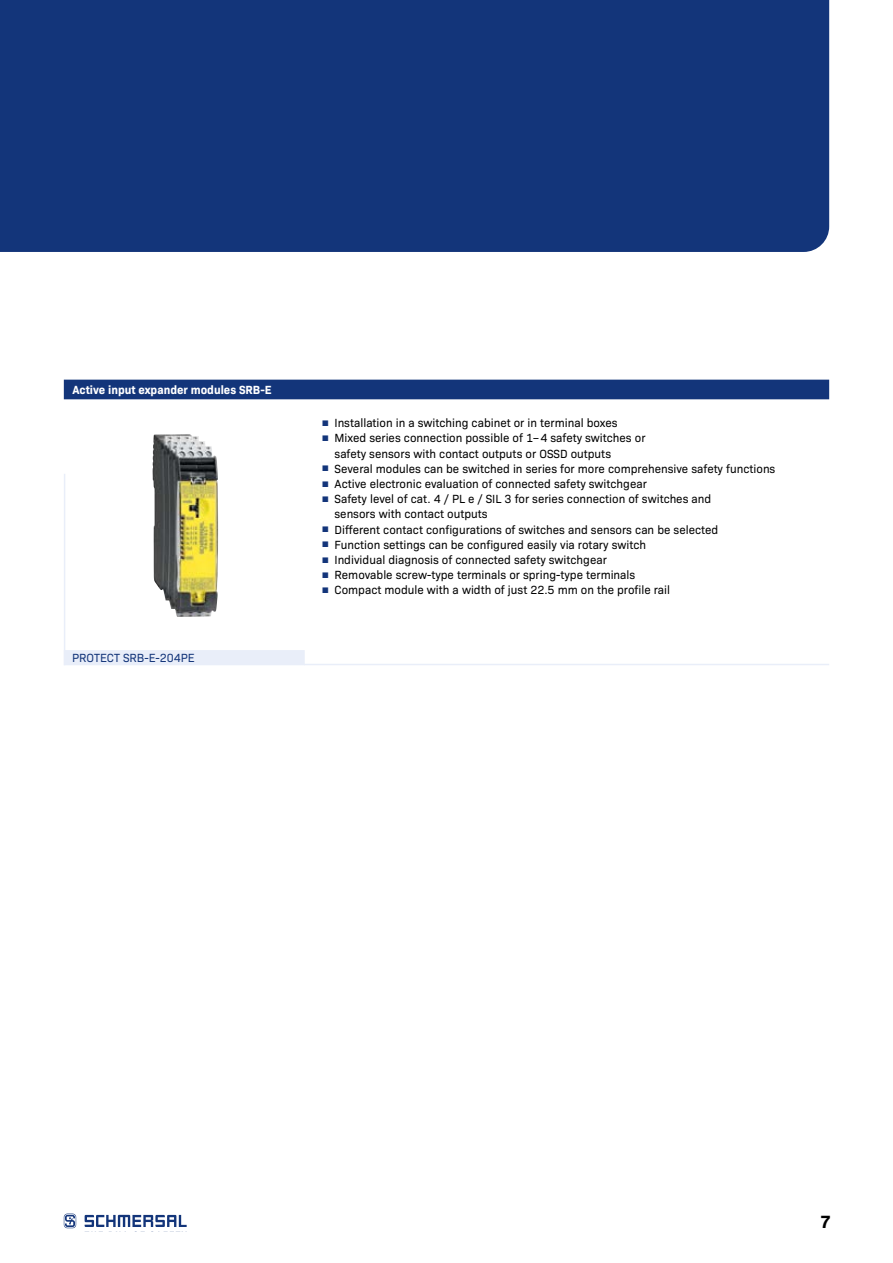
<style>
.page{position:relative;width:893px;height:1263px;background:#fff}
.page>*{position:absolute;margin:0;border:0;box-sizing:border-box;transform-origin:0 0}
.t1{font:700 18px "Bio Sans";color:#000}
.t2{font:12px/15.1px "Bio Sans";color:#000}
.t3{font:700 12px "Bio Sans";color:#fff}
.t4{font:12px "Bio Sans";color:#13357a}
.s1{font-family:"Arial";color:#13357a}
</style>
<div class="page">
<svg style="left:85px;top:1215px;width:102px;height:12px"></svg>
<svg style="left:64px;top:1213px;width:12px;height:15px"></svg>
<div style="left:0;top:0;width:829px;height:252px;background:#13357a"></div>
<div style="left:64px;top:650px;width:241px;height:15px;background:#e9eef9"></div>
<div style="left:64px;top:380px;width:765px;height:19px;background:#13357a"></div>
<hr style="left:64px;top:474px;width:1px;height:191px;background:#e9eef9">
<img style="left:152px;top:434px;width:66px;height:183px">
<hr style="left:304px;top:664px;width:525px;height:1px;background:#e9eef9">
<p class="t3" style="left:72px;top:380px;width:201px">Active input expander modules SRB-E</p>
<p class="t4" style="left:72px;top:649px;width:124px">PROTECT SRB-E-204PE</p>
<p class="t2" style="left:322px;top:415px;width:297px"><span class="s1">■</span> Installation in a switching cabinet or in terminal boxes</p>
<p class="t2" style="left:334px;top:430px;width:312px;text-indent:-13px"><span class="s1">■</span> Mixed series connection possible of 1–4 safety switches or safety sensors with contact outputs or OSSD outputs</p>
<p class="t2" style="left:322px;top:460px;width:455px"><span class="s1">■</span> Several modules can be switched in series for more comprehensive safety functions</p>
<p class="t2" style="left:322px;top:475px;width:327px"><span class="s1">■</span> Active electronic evaluation of connected safety switchgear</p>
<p class="t2" style="left:334px;top:491px;width:378px;text-indent:-13px"><span class="s1">■</span> Safety level of cat. 4 / PL e / SIL 3 for series connection of switches and sensors with contact outputs</p>
<p class="t2" style="left:322px;top:521px;width:398px"><span class="s1">■</span> Different contact configurations of switches and sensors can be selected</p>
<p class="t2" style="left:322px;top:536px;width:326px"><span class="s1">■</span> Function settings can be configured easily via rotary switch</p>
<p class="t2" style="left:322px;top:551px;width:287px"><span class="s1">■</span> Individual diagnosis of connected safety switchgear</p>
<p class="t2" style="left:322px;top:566px;width:315px"><span class="s1">■</span> Removable screw-type terminals or spring-type terminals</p>
<p class="t2" style="left:322px;top:582px;width:350px"><span class="s1">■</span> Compact module with a width of just 22.5 mm on the profile rail</p>
<h1 class="t1" style="left:821px;top:1208px;width:12px">7</h1>
</div>
